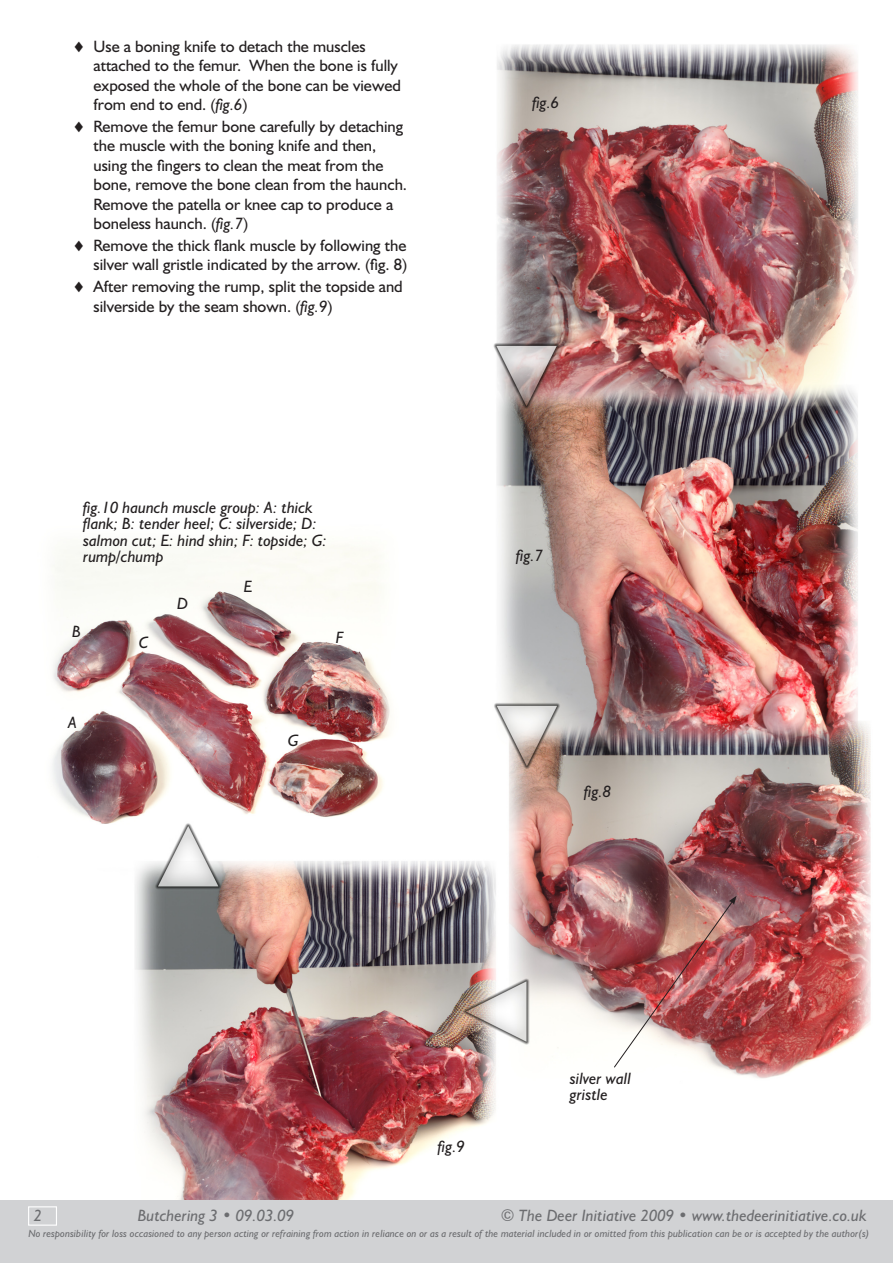
<style>
.page{position:relative;width:893px;height:1263px;background:#fff}
.page>*{position:absolute;margin:0;border:0;box-sizing:border-box;transform-origin:0 0}
.indentBullet{font:16.5px/19.5px "Humanist 521 BT";color:#231f20}
.t1{font:italic 16.5px/16.5px "Humanist 521 BT";color:#231f20}
.t2{font:italic 16.5px "Humanist 521 BT";color:#6c6d70}
.t3{font:italic 10.5px "Humanist 521 BT";letter-spacing:.005em;color:#6c6d70}
.s1{font-style:italic}
</style>
<div class="page">
<img style="left:0;top:44px;width:893px;height:1157px">
<img style="left:614px;top:896px;width:122px;height:171px">
<div style="left:0;top:1201px;width:893px;height:62px;background:#d1d2d4"></div>
<div style="left:28px;top:1206px;width:29px;height:20px;border:1px solid #fff"></div>
<p class="indentBullet" style="left:72px;top:36px;width:295px">♦ Use a boning knife to detach the muscles</p>
<p class="indentBullet" style="left:94px;top:55px;width:309px">attached to the femur. When the bone is fully exposed the whole of the bone can be viewed from end to end. (<span class="s1">fig.6</span>)</p>
<p class="indentBullet" style="left:94px;top:136px;width:315px">the muscle with the boning knife and then, using the fingers to clean the meat from the bone, remove the bone clean from the haunch.<br>Remove the patella or knee cap to produce a boneless haunch. (<span class="s1">fig.7</span>)</p>
<p class="indentBullet" style="left:94px;top:255px;width:315px">silver wall gristle indicated by the arrow. (fig. 8)</p>
<p class="indentBullet" style="left:94px;top:296px;width:241px">silverside by the seam shown. (<span class="s1">fig.9</span>)</p>
<p class="indentBullet" style="left:72px;top:116px;width:332px">♦ Remove the femur bone carefully by detaching</p>
<p class="indentBullet" style="left:72px;top:235px;width:336px">♦ Remove the thick flank muscle by following the</p>
<p class="indentBullet" style="left:72px;top:276px;width:332px">♦ After removing the rump, split the topside and</p>
<p class="t1" style="left:83px;top:499px;width:245px">fig.10 haunch muscle group: A: thick flank; B: tender heel; C: silverside; D: salmon cut; E: hind shin; F: topside; G: rump/chump</p>
<p class="t1" style="left:72px;top:623px;width:10px">B</p>
<p class="t1" style="left:68px;top:713px;width:10px">A</p>
<p class="t1" style="left:139px;top:634px;width:11px">C</p>
<p class="t1" style="left:177px;top:594px;width:12px">D</p>
<p class="t1" style="left:244px;top:577px;width:10px">E</p>
<p class="t1" style="left:288px;top:732px;width:12px">G</p>
<p class="t1" style="left:336px;top:628px;width:9px">F</p>
<p class="t1" style="left:532px;top:94px;width:28px">fig.6</p>
<p class="t1" style="left:516px;top:547px;width:28px">fig.7</p>
<p class="t1" style="left:584px;top:783px;width:28px">fig.8</p>
<p class="t1" style="left:438px;top:1138px;width:28px">fig.9</p>
<p class="t1" style="left:570px;top:1070px;width:63px">silver wall gristle</p>
<p class="t2" style="left:138px;top:1205px;width:158px">Butchering 3 • 09.03.09</p>
<p class="t2" style="left:501px;top:1205px;width:367px">© The Deer Initiative 2009 • www.thedeerinitiative.co.uk</p>
<p class="t3" style="left:28px;top:1227px;width:843px">No responsibility for loss occasioned to any person acting or refraining from action in reliance on or as a result of the material included in or omitted from this publication can be or is accepted by the author(s)</p>
</div>
